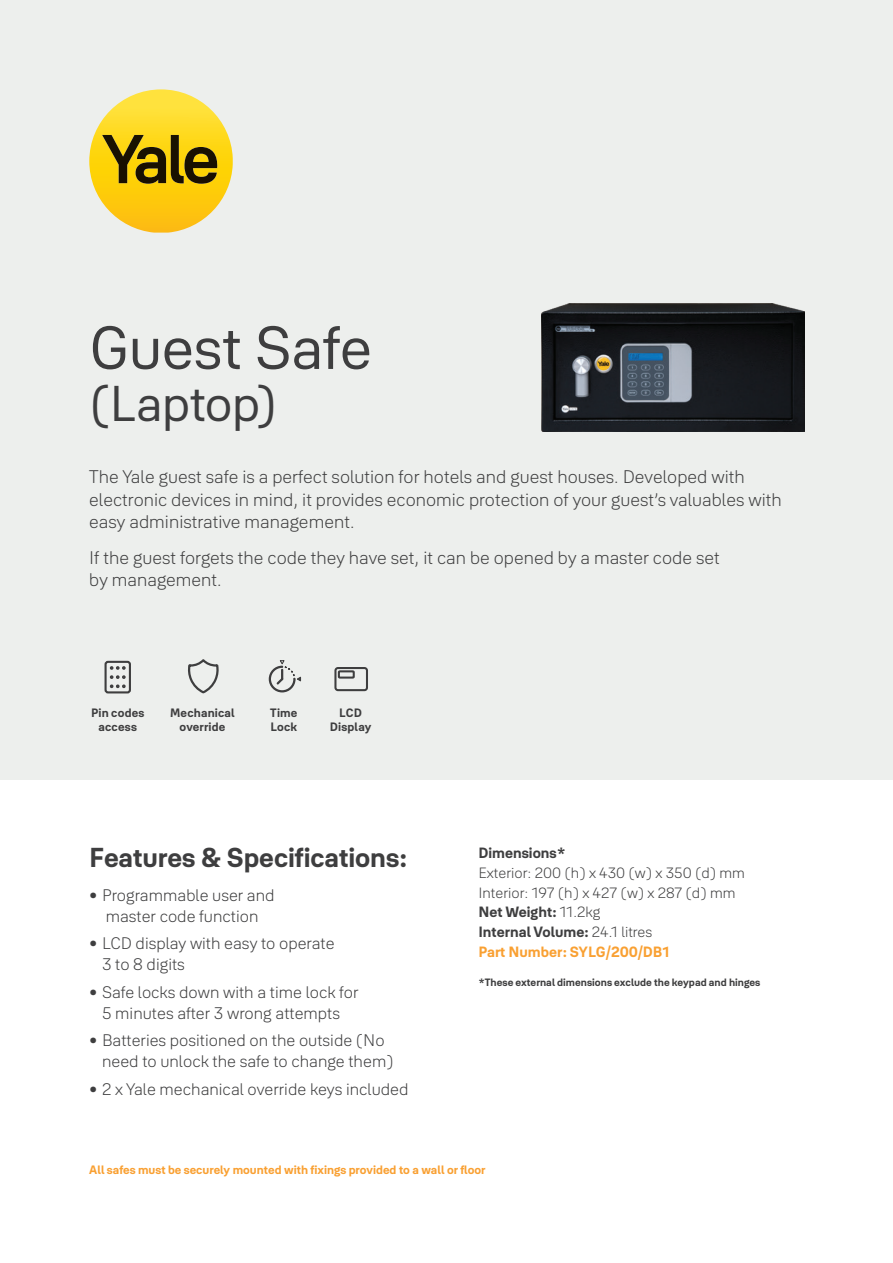
<style>
.page{position:relative;width:893px;height:1263px;background:#fff}
.page>*{position:absolute;margin:0;border:0;box-sizing:border-box;transform-origin:0 0}
.t1{font:60px "Yale Solis";letter-spacing:-.005em;color:#3e3e3f}
.t2{font:49.5px "Yale Solis";letter-spacing:-.01em;color:#3e3e3f}
.t3{font:700 27px "Yale Solis";letter-spacing:-.005em;color:#3e3e3f}
.t4{font:300 18px/22.5px "Yale Solis";color:#3e3e3f}
.t5{font:300 16.5px/21px "Yale Solis";color:#3e3e3f;text-align:center}
.t6{font:300 14.7px/19.8px "Yale Solis";color:#3e3e3f}
.t7{font:700 14.7px "Yale Solis";color:#3e3e3f}
.t8{font:700 12px "Yale Solis";color:#f9a032}
.t9{font:700 12px/14.4px "Yale Solis";letter-spacing:.015em;color:#3e3e3f;text-align:center}
.t10{font:700 10.5px "Yale Solis";color:#3e3e3f}
.s1{font-weight:700}
.s2{font-weight:700;color:#f9a032}
</style>
<div class="page">
<div style="left:0;top:0;width:893px;height:780px;background:#edefed"></div>
<img style="left:542px;top:304px;width:262px;height:127px">
<svg style="left:104px;top:660px;width:27px;height:34px"></svg>
<svg style="left:89px;top:89px;width:144px;height:144px"></svg>
<svg style="left:188px;top:659px;width:31px;height:35px"></svg>
<svg style="left:268px;top:660px;width:34px;height:33px"></svg>
<div style="left:334px;top:667px;width:34px;height:24px;border:2px solid #3e3e3f;border-radius:3px"></div>
<div style="left:338px;top:670px;width:17px;height:9px;border:2px solid #3e3e3f"></div>
<h1 class="t1" style="left:89px;top:312px;width:284px">Guest Safe</h1>
<h2 class="t2" style="left:89px;top:375px;width:189px">(Laptop)</h2>
<p class="t4" style="left:89px;top:465px;width:694px">The Yale guest safe is a perfect solution for hotels and guest houses. Developed with electronic devices in mind, it provides economic protection of your guest’s valuables with easy administrative management.</p>
<p class="t4" style="left:89px;top:546px;width:632px">If the guest forgets the code they have set, it can be opened by a master code set by management.</p>
<p class="t9" style="left:91px;top:705px;width:55px">Pin codes access</p>
<p class="t9" style="left:270px;top:705px;width:29px;text-align:left">Time<br>Lock</p>
<p class="t9" style="left:330px;top:705px;width:43px">LCD<br>Display</p>
<p class="t9" style="left:170px;top:705px;width:66px">Mechanical override</p>
<h3 class="t3" style="left:89px;top:841px;width:319px">Features &amp; Specifications:</h3>
<p class="t5" style="left:89px;top:885px;width:187px">• Programmable user and master code function</p>
<p class="t5" style="left:102px;top:933px;width:234px;text-align:left;text-indent:-13px">• LCD display with easy to operate<br>3 to 8 digits</p>
<p class="t5" style="left:89px;top:981px;width:271px">• Safe locks down with a time lock for<br>5 minutes after 3 wrong attempts</p>
<p class="t5" style="left:102px;top:1030px;width:293px;text-align:left;text-indent:-13px">• Batteries positioned on the outside (No need to unlock the safe to change them)</p>
<p class="t5" style="left:89px;top:1078px;width:321px">• 2 x Yale mechanical override keys included</p>
<p class="t7" style="left:478px;top:844px;width:89px">Dimensions*</p>
<p class="t6" style="left:478px;top:863px;width:268px">Exterior: 200 (h) x 430 (w) x 350 (d) mm<br>Interior: 197 (h) x 427 (w) x 287 (d) mm<br><span class="s1">Net Weight:</span> 11.2kg<br><span class="s1">Internal Volume:</span> 24.1 litres<br><span class="s2">Part Number: SYLG/200/DB1</span></p>
<p class="t10" style="left:478px;top:976px;width:284px">*These external dimensions exclude the keypad and hinges</p>
<p class="t8" style="left:89px;top:1162px;width:398px">All safes must be securely mounted with fixings provided to a wall or floor</p>
</div>
